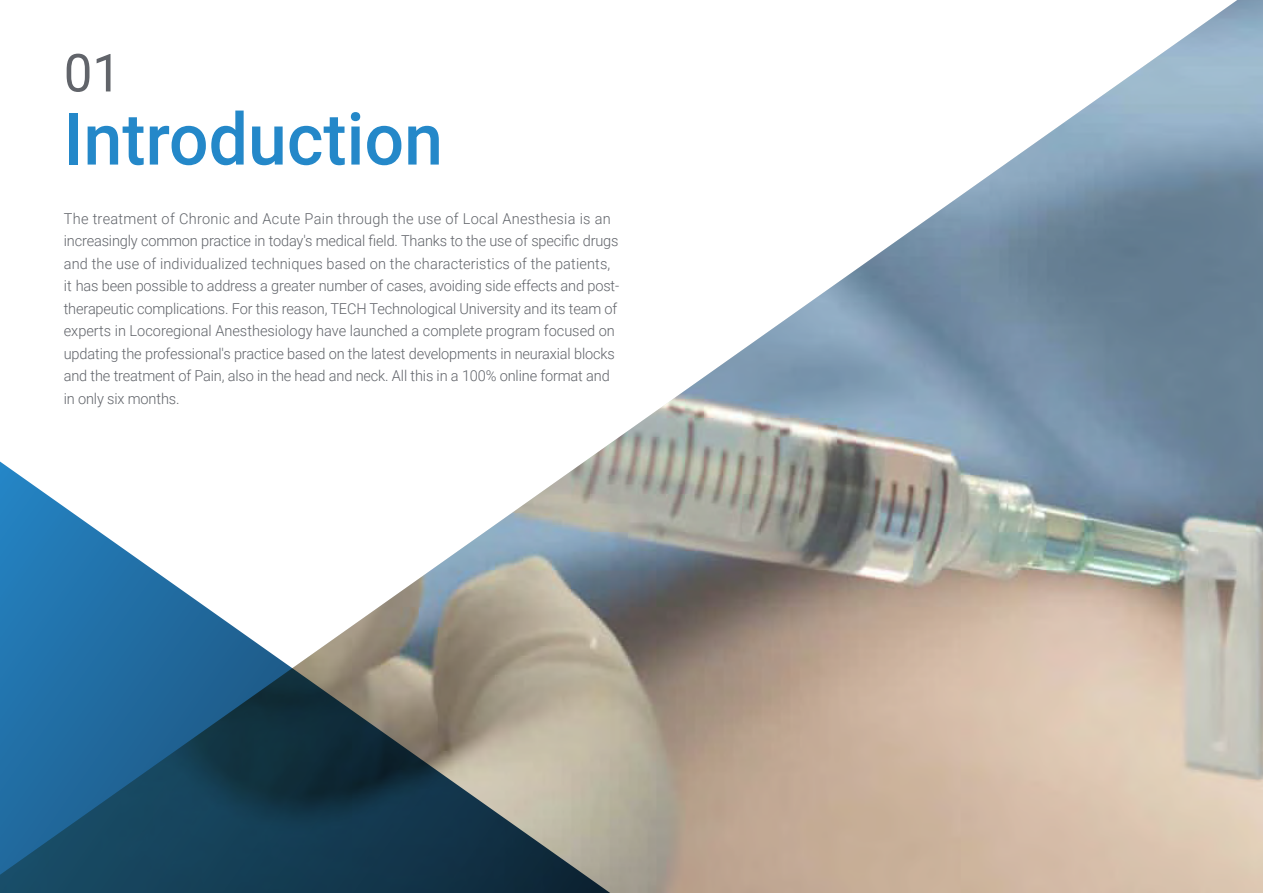
<style>
.page{position:relative;width:1263px;height:893px;background:#fff}
.page>*{position:absolute;margin:0;border:0;box-sizing:border-box;transform-origin:0 0}
.t1{font:500 72px "Roboto";color:#2488c9}
.t2{font:52.5px "Roboto";color:#61646a}
.t3{font:300 15px/22.5px "Roboto";letter-spacing:-.01em;color:#61646a}
</style>
<div class="page">
<img style="left:607px;top:0;width:656px;height:893px">
<svg style="left:0;top:446px;width:640px;height:447px"></svg>
<h2 class="t2" style="left:64px;top:36px;width:59px">01</h2>
<h1 class="t1" style="left:64px;top:89px;width:381px">Introduction</h1>
<p class="t3" style="left:64px;top:207px;width:557px">The treatment of Chronic and Acute Pain through the use of Local Anesthesia is an increasingly common practice in today's medical field. Thanks to the use of specific drugs and the use of individualized techniques based on the characteristics of the patients, it has been possible to address a greater number of cases, avoiding side effects and post&shy;therapeutic complications. For this reason, TECH Technological University and its team of experts in Locoregional Anesthesiology have launched a complete program focused on updating the professional's practice based on the latest developments in neuraxial blocks and the treatment of Pain, also in the head and neck. All this in a 100% online format and in only six months.</p>
</div>
